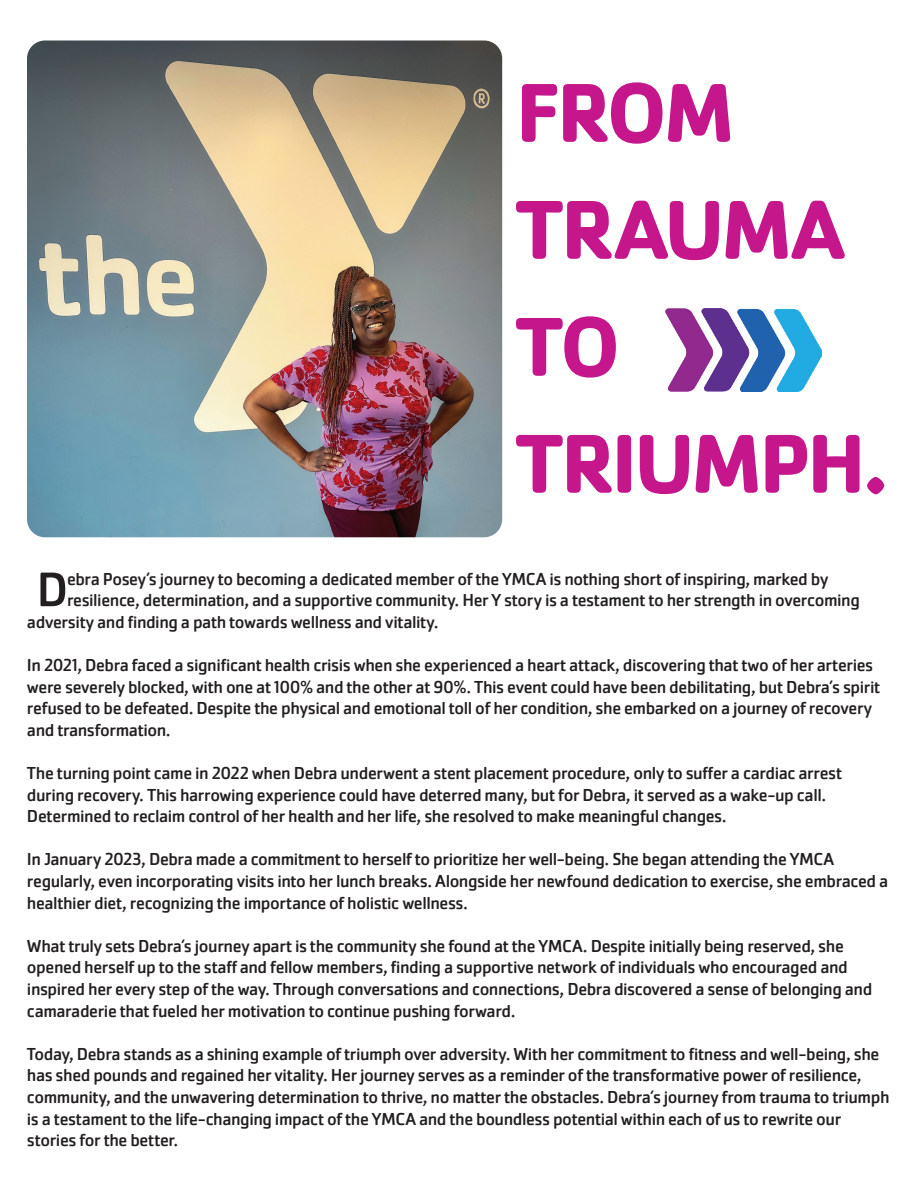
<style>
.page{position:relative;width:918px;height:1188px;background:#fff}
.page>*{position:absolute;margin:0;border:0;box-sizing:border-box;transform-origin:0 0}
.t1{font:700 86.55px/117px "Cachet Pro";letter-spacing:-.04em;color:#c5168c}
.t2{font:50.4px "Cachet Pro";color:#231f20}
.t3{font:18px/21.6px "Cachet Pro";letter-spacing:-.025em;color:#231f20}
</style>
<div class="page">
<img style="left:27px;top:40px;width:475px;height:497px">
<img style="left:665px;top:309px;width:157px;height:82px">
<h1 class="t1" style="left:516px;top:54px;width:374px">FROM<br>TRAUMA<br>TO<br>TRIUMPH.</h1>
<h2 class="t2" style="left:36px;top:560px;width:33px">D</h2>
<p class="t3" style="left:67px;top:568px;width:763px">ebra Posey’s journey to becoming a dedicated member of the YMCA is nothing short of inspiring, marked by</p>
<p class="t3" style="left:67px;top:590px;width:794px">resilience, determination, and a supportive community. Her Y story is a testament to her strength in overcoming</p>
<p class="t3" style="left:27px;top:611px;width:413px">adversity and finding a path towards wellness and vitality.</p>
<p class="t3" style="left:27px;top:654px;width:855px">In 2021, Debra faced a significant health crisis when she experienced a heart attack, discovering that two of her arteries were severely blocked, with one at 100% and the other at 90%. This event could have been debilitating, but Debra’s spirit refused to be defeated. Despite the physical and emotional toll of her condition, she embarked on a journey of recovery and transformation.</p>
<p class="t3" style="left:27px;top:762px;width:817px">The turning point came in 2022 when Debra underwent a stent placement procedure, only to suffer a cardiac arrest during recovery. This harrowing experience could have deterred many, but for Debra, it served as a wake-up call.<br>Determined to reclaim control of her health and her life, she resolved to make meaningful changes.</p>
<p class="t3" style="left:27px;top:849px;width:863px">In January 2023, Debra made a commitment to herself to prioritize her well-being. She began attending the YMCA regularly, even incorporating visits into her lunch breaks. Alongside her newfound dedication to exercise, she embraced a healthier diet, recognizing the importance of holistic wellness.</p>
<p class="t3" style="left:27px;top:935px;width:847px">What truly sets Debra’s journey apart is the community she found at the YMCA. Despite initially being reserved, she opened herself up to the staff and fellow members, finding a supportive network of individuals who encouraged and inspired her every step of the way. Through conversations and connections, Debra discovered a sense of belonging and camaraderie that fueled her motivation to continue pushing forward.</p>
<p class="t3" style="left:27px;top:1043px;width:864px">Today, Debra stands as a shining example of triumph over adversity. With her commitment to fitness and well-being, she has shed pounds and regained her vitality. Her journey serves as a reminder of the transformative power of resilience, community, and the unwavering determination to thrive, no matter the obstacles. Debra’s journey from trauma to triumph is a testament to the life-changing impact of the YMCA and the boundless potential within each of us to rewrite our stories for the better.</p>
</div>
